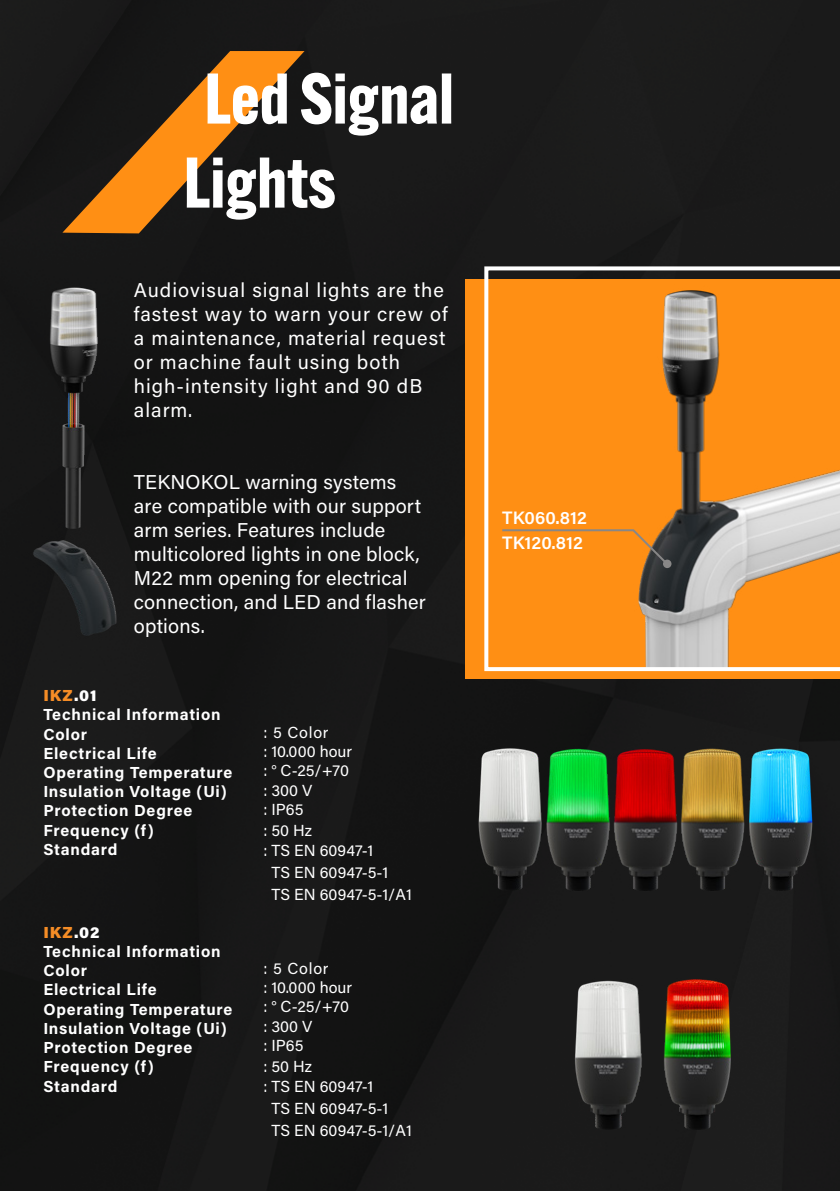
<style>
.page{position:relative;width:840px;height:1191px;background:#fff}
.page>*{position:absolute;margin:0;border:0;box-sizing:border-box;transform-origin:0 0}
.t1{font:700 70px/84px "Alternate Gothic ATF";color:#fff}
.t2{font:20px/24px "Acumin Pro";letter-spacing:.015em;color:#fff}
.t3{font:20px/24px "Acumin Pro";letter-spacing:.05em;color:#fff}
.t4{font:600 18px/24.8px "Acumin Pro";color:#fff}
.t5{font:700 16px/19.2px "Acumin Pro";letter-spacing:.05em;color:#fff}
.t6{font:16px/19.2px "Acumin Pro";letter-spacing:.005em;color:#fff}
.s1{font-weight:900;color:#f68d26}
.s2{font-weight:900}
</style>
<div class="page">
<div style="left:0;top:0;width:839px;height:1191px;background:#171818"></div>
<div style="left:465px;top:279px;width:374px;height:399px;background:#ff8f14"></div>
<svg style="left:62px;top:51px;width:242px;height:182px;background:#5f3c15"></svg>
<img style="left:21px;top:282px;width:99px;height:357px">
<svg style="left:484px;top:266px;width:355px;height:405px"></svg>
<img style="left:477px;top:747px;width:336px;height:145px">
<img style="left:573px;top:978px;width:158px;height:153px">
<svg style="left:500px;top:528px;width:170px;height:39px"></svg>
<div style="left:662px;top:559px;width:9px;height:9px;background:#888787;border-radius:50%"></div>
<h1 class="t1" style="left:183px;top:56px;width:272px">Led Signal<br>Lights</h1>
<p class="t3" style="left:134px;top:277px;width:315px">Audiovisual signal lights are the fastest way to warn your crew of a maintenance, material request or machine fault using both high-intensity light and 90 dB alarm.</p>
<p class="t2" style="left:134px;top:469px;width:293px">TEKNOKOL warning systems are compatible with our support arm series. Features include multicolored lights in one block,<br>M22 mm opening for electrical connection, and LED and flasher options.</p>
<p class="t5" style="left:43px;top:685px;width:190px"><span class="s1">IKZ</span><span class="s2">.01<br></span>Technical Information<br>Color<br>Electrical Life<br>Operating Temperature<br>Insulation Voltage (Ui)<br>Protection Degree<br>Frequency (f)<br>Standard</p>
<p class="t5" style="left:43px;top:922px;width:190px"><span class="s1">IKZ</span><span class="s2">.02<br></span>Technical Information<br>Color<br>Electrical Life<br>Operating Temperature<br>Insulation Voltage (Ui)<br>Protection Degree<br>Frequency (f)<br>Standard</p>
<p class="t6" style="left:263px;top:722px;width:90px">: 5 Color<br>: 10.000 hour : ° C-25/+70 : 300 V<br>: IP65</p>
<p class="t6" style="left:263px;top:819px;width:111px;line-height:20.2px">: 50 Hz<br>: TS EN 60947-1</p>
<p class="t6" style="left:271px;top:861px;width:142px;line-height:22px">TS EN 60947-5-1<br>TS EN 60947-5-1/A1</p>
<p class="t6" style="left:263px;top:958px;width:90px">: 5 Color<br>: 10.000 hour : ° C-25/+70 : 300 V<br>: IP65</p>
<p class="t6" style="left:263px;top:1055px;width:111px;line-height:20.2px">: 50 Hz<br>: TS EN 60947-1</p>
<p class="t6" style="left:271px;top:1097px;width:142px;line-height:22px">TS EN 60947-5-1<br>TS EN 60947-5-1/A1</p>
<p class="t4" style="left:502px;top:505px;width:86px">TK060.812<br>TK120.812</p>
</div>
